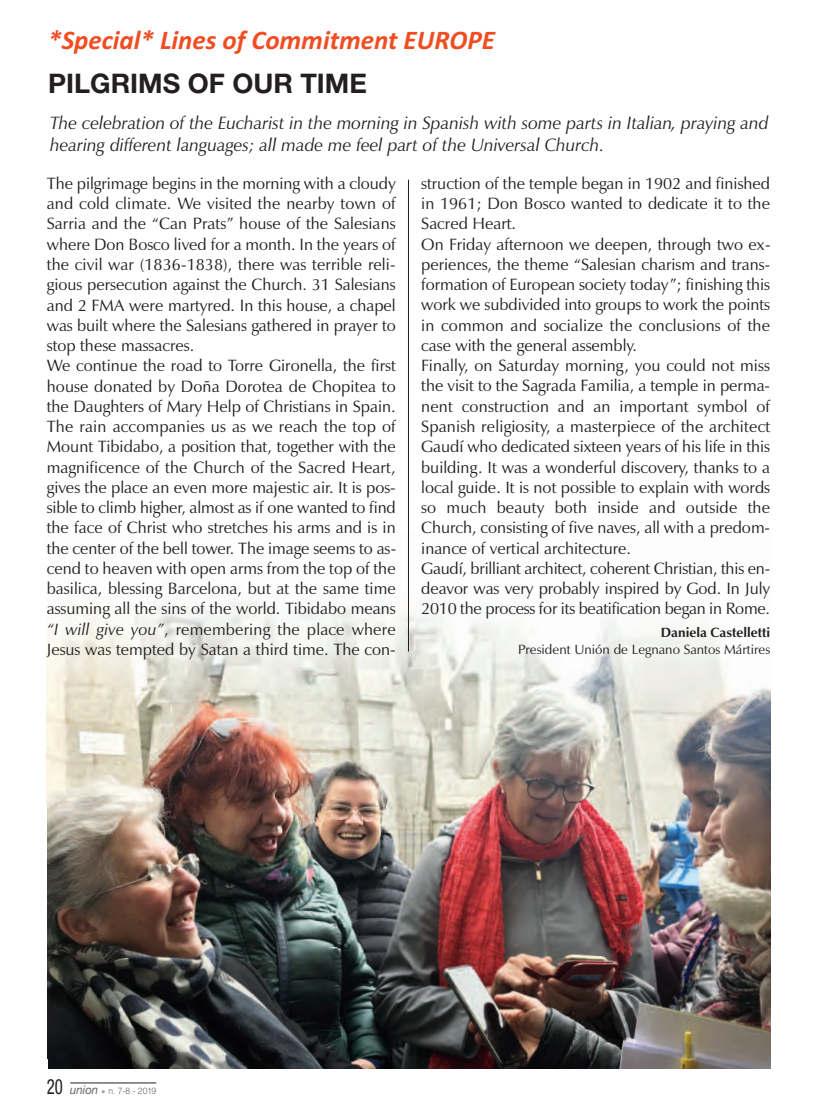
<style>
.page{position:relative;width:817px;height:1115px;background:#fff}
.page>*{position:absolute;margin:0;border:0;box-sizing:border-box;transform-origin:0 0}
.t1{font:italic 700 27px "Calibri";color:#f04d22}
.t2{font:700 27px "Helvetica Neue LT Pro";color:#231f20}
.t3{font:italic 18px/21.6px "Zapf Humanist 601 BT";color:#231f20}
.t4{font:16.5px/20.2px "Zapf Humanist 601 BT";color:#231f20}
.t5{font:13.5px "Zapf Humanist 601 BT";color:#231f20}
.t6{font:700 13.5px "Zapf Humanist 601 BT";color:#231f20}
.t7{font:300 9px "Helvetica";color:#636366;scale:.95 1}
.s1{font-style:italic}
.s2{font-family:"Helvetica Neue";font-weight:400;font-stretch:condensed;font-size:21px;color:#231f20}
.s3{font-family:"Helvetica Neue LT Pro";font-weight:400;font-style:italic;font-size:12px}
.s4{color:#a8a9ad}
</style>
<div class="page">
<img style="left:47px;top:601px;width:723px;height:466px">
<hr style="left:70px;top:1082px;width:86px;height:1px;background:#231f20">
<hr style="left:408px;top:180px;width:1px;height:471px;background:#231f20">
<h1 class="t1" style="left:48px;top:24px;width:448px">*Special* Lines of Commitment EUROPE</h1>
<h1 class="t2" style="left:48px;top:74px;width:320px">PILGRIMS OF OUR TIME</h1>
<p class="t3" style="left:50px;top:112px;width:719px">The celebration of the Eucharist in the morning in Spanish with some parts in Italian, praying and hearing different languages; all made me feel part of the Universal Church.</p>
<p class="t4" style="left:47px;top:173px;width:351px">The pilgrimage begins in the morning with a cloudy and cold climate. We visited the nearby town of Sarria and the “Can Prats” house of the Salesians where Don Bosco lived for a month. In the years of the civil war (1836-1838), there was terrible reli&shy;gious persecution against the Church. 31 Salesians and 2 FMA were martyred. In this house, a chapel was built where the Salesians gathered in prayer to stop these massacres.<br>We continue the road to Torre Gironella, the first house donated by Doña Dorotea de Chopitea to the Daughters of Mary Help of Christians in Spain.<br>The rain accompanies us as we reach the top of Mount Tibidabo, a position that, together with the magnificence of the Church of the Sacred Heart, gives the place an even more majestic air. It is pos&shy;sible to climb higher, almost as if one wanted to find the face of Christ who stretches his arms and is in the center of the bell tower. The image seems to as&shy;cend to heaven with open arms from the top of the basilica, blessing Barcelona, but at the same time assuming all the sins of the world. Tibidabo means <span class="s1">“I will give you”</span>, remembering the place where Jesus was tempted by Satan a third time. The con-</p>
<p class="t4" style="left:421px;top:173px;width:351px">struction of the temple began in 1902 and finished in 1961; Don Bosco wanted to dedicate it to the Sacred Heart.<br>On Friday afternoon we deepen, through two ex&shy;periences, the theme “Salesian charism and trans&shy;formation of European society today”; finishing this work we subdivided into groups to work the points in common and socialize the conclusions of the case with the general assembly.<br>Finally, on Saturday morning, you could not miss the visit to the Sagrada Familia, a temple in perma&shy;nent construction and an important symbol of Spanish religiosity, a masterpiece of the architect Gaudí who dedicated sixteen years of his life in this building. It was a wonderful discovery, thanks to a local guide. It is not possible to explain with words so much beauty both inside and outside the Church, consisting of five naves, all with a predom&shy;inance of vertical architecture.<br>Gaudí, brilliant architect, coherent Christian, this en&shy;deavor was very probably inspired by God. In July 2010 the process for its beatification began in Rome.</p>
<p class="t6" style="left:660px;top:624px;width:111px">Daniela Castelletti</p>
<p class="t5" style="left:518px;top:641px;width:253px">President Unión de Legnano Santos Mártires</p>
<p class="t7" style="left:47px;top:1082px;width:117px"><span class="s2">20</span> <span class="s3">union</span> <span class="s4">•</span> n. 7-8 - 2019</p>
</div>
